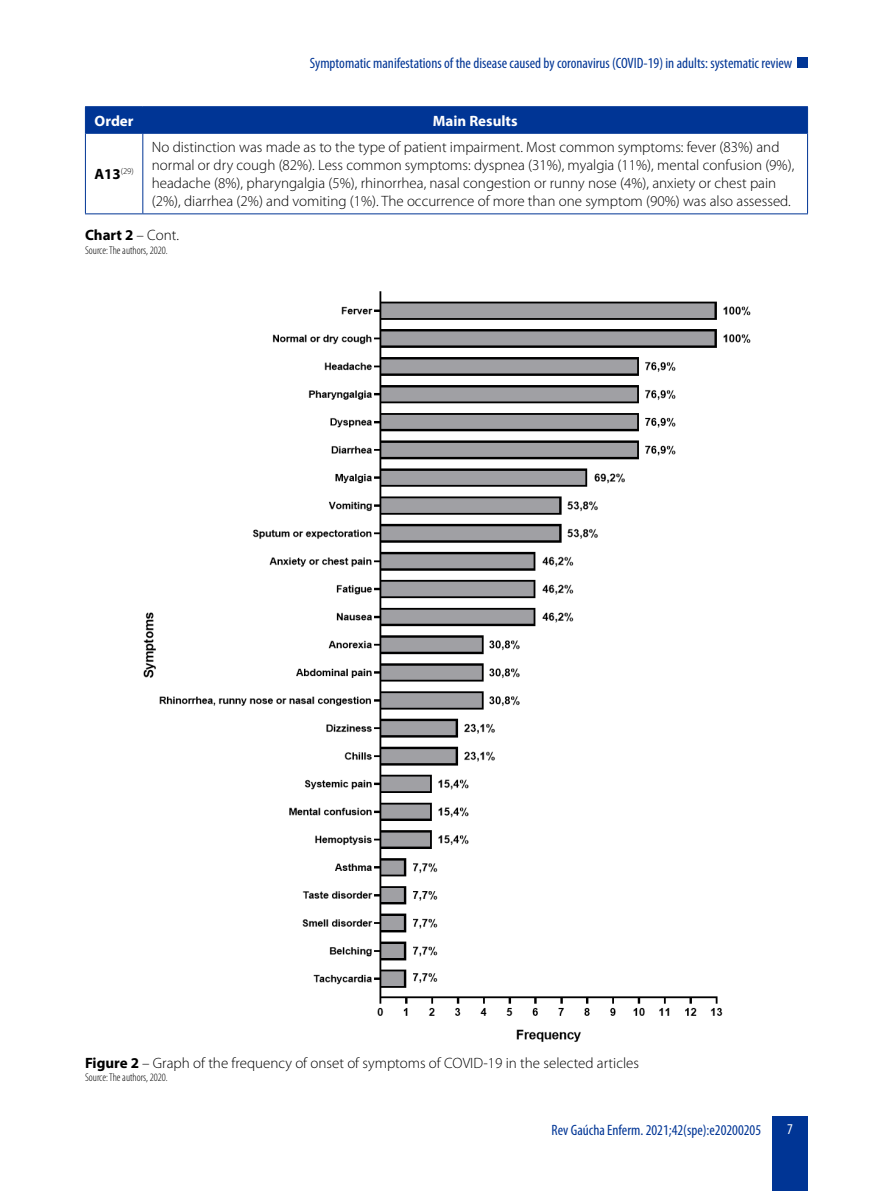
<style>
.page{position:relative;width:893px;height:1191px;background:#fff}
.page>*{position:absolute;margin:0;border:0;box-sizing:border-box;transform-origin:0 0}
.COL_MIOLO{font:300 15px/18px "Myriad Pro";color:#000}
.t1{font:condensed 15px "Myriad Pro";color:#003595}
.Titulo_quadro_figura{font:300 15px "Myriad Pro";color:#000}
.COL_CABECALHO{font:700 15px "Myriad Pro";color:#fff}
.Titulo_quadro_figura-2{font:700 15px "Myriad Pro";color:#000}
.t2{font:condensed 15px "Myriad Pro";color:#fff}
.Fonte_quadro_figura{font:300 condensed 11.25px "Myriad Pro";color:#000}
.COL_ESQ{font:300 8.7px "Myriad Pro";color:#000}
.s1{font-weight:300}
.s2{font-weight:700;font-size:15px}
.s3{font-weight:700}
</style>
<div class="page">
<div style="left:772px;top:1116px;width:36px;height:75px;background:#003595"></div>
<div style="left:798px;top:57px;width:10px;height:11px;background:#003595"></div>
<hr style="left:85px;top:106px;width:58px;height:1px;background:#003595">
<hr style="left:143px;top:106px;width:665px;height:1px;background:#003595">
<hr style="left:85px;top:133px;width:1px;height:80px;background:#003595">
<hr style="left:807px;top:133px;width:1px;height:80px;background:#003595">
<hr style="left:85px;top:213px;width:58px;height:1px;background:#003595">
<hr style="left:143px;top:213px;width:665px;height:1px;background:#003595">
<div style="left:85px;top:107px;width:723px;height:26px;background:#003595"></div>
<hr style="left:86px;top:133px;width:57px;height:1px;background:#003595">
<hr style="left:143px;top:133px;width:664px;height:1px;background:#003595">
<hr style="left:143px;top:133px;width:1px;height:80px;background:#003595">
<img style="left:143px;top:291px;width:608px;height:751px">
<p class="t1" style="left:310px;top:54px;width:484px">Symptomatic manifestations of the disease caused by coronavirus (COVID-19) in adults: systematic review</p>
<p class="COL_CABECALHO" style="left:95px;top:111px;width:40px">Order</p>
<p class="COL_CABECALHO" style="left:433px;top:111px;width:86px">Main Results</p>
<p class="COL_MIOLO" style="left:152px;top:138px;width:644px">No distinction was made as to the type of patient impairment. Most common symptoms: fever (83%) and normal or dry cough (82%). Less common symptoms: dyspnea (31%), myalgia (11%), mental confusion (9%), headache (8%), pharyngalgia (5%), rhinorrhea, nasal congestion or runny nose (4%), anxiety or chest pain (2%), diarrhea (2%) and vomiting (1%). The occurrence of more than one symptom (90%) was also assessed.</p>
<p class="Titulo_quadro_figura-2" style="left:85px;top:225px;width:96px">Chart 2 <span class="s1">– Cont.</span></p>
<p class="Fonte_quadro_figura" style="left:85px;top:243px;width:84px">Source: The authors, 2020.</p>
<p class="COL_ESQ" style="left:94px;top:166px;width:41px"><span class="s2">A13</span>(29)</p>
<p class="Titulo_quadro_figura" style="left:85px;top:1053px;width:556px"><span class="s3">Figure 2</span> – Graph of the frequency of onset of symptoms of COVID-19 in the selected articles</p>
<p class="Fonte_quadro_figura" style="left:85px;top:1070px;width:84px">Source: The authors, 2020.</p>
<p class="t1" style="left:552px;top:1121px;width:211px">Rev Gaúcha Enferm. 2021;42(spe):e20200205</p>
<p class="t2" style="left:787px;top:1120px;width:7px">7</p>
</div>
